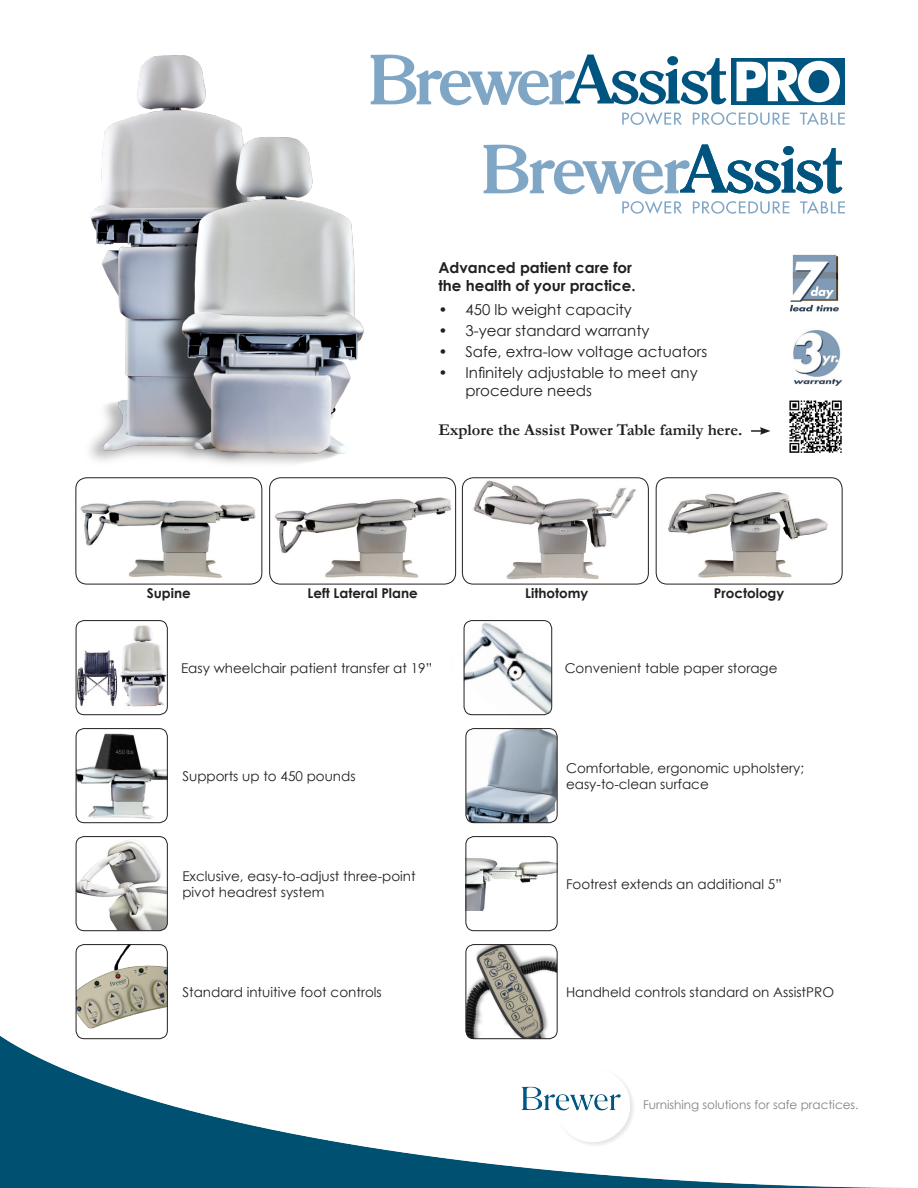
<style>
.page{position:relative;width:918px;height:1188px;background:#fff}
.page>*{position:absolute;margin:0;border:0;box-sizing:border-box;transform-origin:0 0}
.t1{font:700 16.5px "Garamond";color:#231f20}
.t2{font:15px/18px "Century Gothic";color:#231f20}
.t3{font:700 15px/18px "Century Gothic";color:#231f20}
.t4{font:13.5px/16.2px "Century Gothic";color:#231f20}
.t5{font:700 13.5px "Century Gothic";color:#231f20}
.t6{font:12px "Century Gothic";color:#808285}
</style>
<div class="page">
<img style="left:0;top:1026px;width:901px;height:162px">
<img style="left:793px;top:329px;width:49px;height:57px">
<img style="left:789px;top:254px;width:50px;height:58px">
<img style="left:789px;top:400px;width:53px;height:53px">
<img style="left:519px;top:1064px;width:118px;height:86px">
<div style="left:731px;top:58px;width:114px;height:46px;background:#005480"></div>
<svg style="left:373px;top:54px;width:354px;height:51px"></svg>
<svg style="left:622px;top:112px;width:60px;height:13px"></svg>
<svg style="left:693px;top:112px;width:96px;height:13px"></svg>
<svg style="left:800px;top:112px;width:45px;height:13px"></svg>
<svg style="left:737px;top:61px;width:103px;height:41px"></svg>
<svg style="left:751px;top:427px;width:20px;height:8px"></svg>
<svg style="left:484px;top:144px;width:358px;height:50px"></svg>
<svg style="left:622px;top:201px;width:60px;height:13px"></svg>
<svg style="left:693px;top:201px;width:97px;height:13px"></svg>
<svg style="left:800px;top:201px;width:45px;height:12px"></svg>
<img style="left:76px;top:945px;width:90px;height:84px">
<div style="left:76px;top:944px;width:92px;height:95px;border:1px solid #231f20;border-radius:8px"></div>
<img style="left:78px;top:625px;width:88px;height:86px">
<div style="left:76px;top:620px;width:92px;height:95px;border:1px solid #231f20;border-radius:8px"></div>
<img style="left:466px;top:945px;width:91px;height:94px">
<img style="left:76px;top:732px;width:90px;height:88px">
<div style="left:76px;top:728px;width:92px;height:95px;border:1px solid #231f20;border-radius:8px"></div>
<img style="left:76px;top:839px;width:90px;height:92px">
<div style="left:76px;top:836px;width:92px;height:95px;border:1px solid #231f20;border-radius:8px"></div>
<img style="left:552px;top:667px;width:1px;height:12px">
<img style="left:463px;top:620px;width:89px;height:116px">
<svg style="left:543px;top:707px;width:10px;height:10px"></svg>
<div style="left:454px;top:656px;width:10px;height:25px;background:#fff;border:2px solid #fff"></div>
<div style="left:464px;top:620px;width:88px;height:95px;border:1px solid #231f20;border-radius:8px"></div>
<img style="left:466px;top:729px;width:91px;height:94px">
<div style="left:466px;top:728px;width:91px;height:95px;border:1px solid #231f20;border-radius:8px"></div>
<img style="left:468px;top:858px;width:87px;height:53px">
<div style="left:466px;top:836px;width:91px;height:95px;border:1px solid #231f20;border-radius:8px"></div>
<div style="left:466px;top:944px;width:91px;height:95px;border:1px solid #231f20;border-radius:8px"></div>
<img style="left:89px;top:54px;width:284px;height:410px">
<div style="left:76px;top:478px;width:186px;height:106px;border:1px solid #231f20;border-radius:11px"></div>
<img style="left:80px;top:500px;width:176px;height:78px">
<img style="left:274px;top:497px;width:177px;height:81px">
<div style="left:269px;top:478px;width:187px;height:106px;border:1px solid #231f20;border-radius:11px"></div>
<div style="left:462px;top:478px;width:187px;height:106px;border:1px solid #231f20;border-radius:11px"></div>
<img style="left:473px;top:480px;width:163px;height:99px">
<div style="left:656px;top:478px;width:186px;height:106px;border:1px solid #231f20;border-radius:11px"></div>
<img style="left:669px;top:492px;width:159px;height:86px">
<p class="t3" style="left:438px;top:258px;width:199px">Advanced patient care for the health of your practice.</p>
<p class="t2" style="left:438px;top:301px;width:195px">• 450 lb weight capacity</p>
<p class="t2" style="left:438px;top:322px;width:213px">• 3-year standard warranty</p>
<p class="t2" style="left:438px;top:343px;width:270px">• Safe, extra-low voltage actuators</p>
<p class="t2" style="left:465px;top:364px;width:234px;text-indent:-27px">• Infinitely adjustable to meet any procedure needs</p>
<p class="t1" style="left:438px;top:419px;width:305px">Explore the Assist Power Table family here.</p>
<p class="t5" style="left:147px;top:583px;width:46px">Supine</p>
<p class="t5" style="left:307px;top:583px;width:112px">Left Lateral Plane</p>
<p class="t5" style="left:525px;top:583px;width:65px">Lithotomy</p>
<p class="t5" style="left:714px;top:583px;width:72px">Proctology</p>
<p class="t4" style="left:181px;top:660px;width:253px">Easy wheelchair patient transfer at 19”</p>
<p class="t4" style="left:182px;top:768px;width:175px">Supports up to 450 pounds</p>
<p class="t4" style="left:182px;top:867px;width:235px">Exclusive, easy-to-adjust three-point pivot headrest system</p>
<p class="t4" style="left:565px;top:660px;width:214px">Convenient table paper storage</p>
<p class="t4" style="left:566px;top:759px;width:240px">Comfortable, ergonomic upholstery; easy-to-clean surface</p>
<p class="t4" style="left:566px;top:876px;width:217px">Footrest extends an additional 5”</p>
<p class="t4" style="left:182px;top:984px;width:201px">Standard intuitive foot controls</p>
<p class="t4" style="left:566px;top:984px;width:270px">Handheld controls standard on AssistPRO</p>
<p class="t6" style="left:643px;top:1097px;width:217px">Furnishing solutions for safe practices.</p>
</div>
